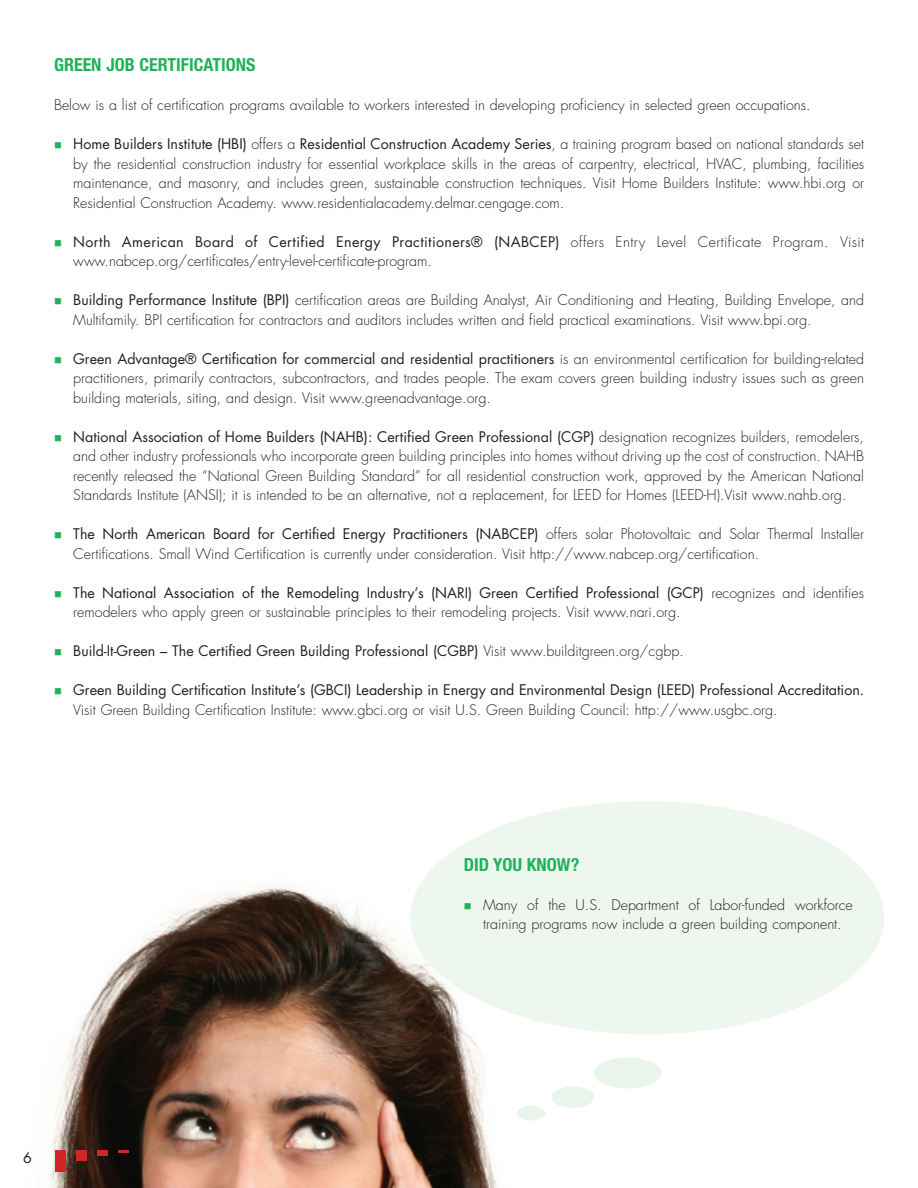
<style>
.page{position:relative;width:918px;height:1188px;background:#fff}
.page>*{position:absolute;margin:0;border:0;box-sizing:border-box;transform-origin:0 0}
.t1{font:700 condensed 18px "Helvetica Neue";color:#21b259}
.t2{font:300 14.25px/19.5px "Futura";color:#231f20}
.t3{font:14.25px/19.5px "Futura";color:#231f20}
.s1{color:#21b259}
.s2{font-weight:400}
.s3{font-weight:300}
</style>
<div class="page">
<img style="left:49px;top:885px;width:638px;height:303px">
<div style="left:55px;top:1150px;width:11px;height:21px;background:#d12527"></div>
<div style="left:76px;top:1150px;width:11px;height:11px;background:#d12527"></div>
<div style="left:98px;top:1150px;width:10px;height:6px;background:#d12527"></div>
<svg style="left:118px;top:1150px;width:11px;height:3px"></svg>
<div style="left:410px;top:801px;width:474px;height:233px;background:#edf7ee;border-radius:50%"></div>
<div style="left:594px;top:1058px;width:68px;height:30px;background:#e9f5ea;border-radius:50%"></div>
<div style="left:551px;top:1087px;width:43px;height:21px;background:#e9f5ea;border-radius:50%"></div>
<div style="left:517px;top:1106px;width:28px;height:14px;background:#e9f5ea;border-radius:50%"></div>
<p class="t1" style="left:54px;top:54px;width:203px">GREEN JOB CERTIFICATIONS</p>
<p class="t2" style="left:54px;top:97px;width:758px">Below is a list of certification programs available to workers interested in developing proficiency in selected green occupations.</p>
<p class="t2" style="left:73px;top:136px;width:792px;text-align:justify;text-indent:-19px"><span class="s1">■</span> <span class="s2">Home Builders Institute (HBI)</span> offers a <span class="s2">Residential Construction Academy Series</span>, a training program based on national standards set by the residential construction industry for essential workplace skills in the areas of carpentry, electrical, HVAC, plumbing, facilities maintenance, and masonry, and includes green, sustainable construction techniques. Visit Home Builders Institute: www.hbi.org or Residential Construction Academy. www.residentialacademy.delmar.cengage.com.</p>
<p class="t2" style="left:73px;top:233px;width:792px;text-indent:-19px"><span class="s1">■</span> <span class="s2">North American Board of Certified Energy Practitioners® (NABCEP)</span> offers Entry Level Certificate Program. Visit www.nabcep.org/certificates/entry-level-certificate-program.</p>
<p class="t2" style="left:73px;top:292px;width:792px;text-indent:-19px"><span class="s1">■</span> <span class="s2">Building Performance Institute (BPI)</span> certification areas are Building Analyst, Air Conditioning and Heating, Building Envelope, and<br>Multifamily. BPI certification for contractors and auditors includes written and field practical examinations. Visit www.bpi.org.</p>
<p class="t2" style="left:73px;top:350px;width:792px;text-align:justify;text-indent:-19px"><span class="s1">■</span> <span class="s2">Green Advantage® Certification for commercial and residential practitioners</span> is an environmental certification for building-related practitioners, primarily contractors, subcontractors, and trades people. The exam covers green building industry issues such as green building materials, siting, and design. Visit www.greenadvantage.org.</p>
<p class="t2" style="left:73px;top:428px;width:792px;text-align:justify;text-indent:-19px"><span class="s1">■</span> <span class="s2">National Association of Home Builders (NAHB): Certified Green Professional (CGP)</span> designation recognizes builders, remodelers, and other industry professionals who incorporate green building principles into homes without driving up the cost of construction. NAHB recently released the “National Green Building Standard” for all residential construction work, approved by the American National Standards Institute (ANSI); it is intended to be an alternative, not a replacement, for LEED for Homes (LEED-H).Visit www.nahb.org.</p>
<p class="t2" style="left:73px;top:526px;width:792px;text-indent:-19px"><span class="s1">■</span> <span class="s2">The North American Board for Certified Energy Practitioners (NABCEP)</span> offers solar Photovoltaic and Solar Thermal Installer<br>Certifications. Small Wind Certification is currently under consideration. Visit http://www.nabcep.org/certification.</p>
<p class="t2" style="left:73px;top:584px;width:792px;text-indent:-19px"><span class="s1">■</span> <span class="s2">The National Association of the Remodeling Industry’s (NARI) Green Certified Professional (GCP)</span> recognizes and identifies remodelers who apply green or sustainable principles to their remodeling projects. Visit www.nari.org.</p>
<p class="t3" style="left:54px;top:643px;width:631px"><span class="s1">■</span> Build-It-Green – The Certified Green Building Professional (CGBP) <span class="s3">Visit www.builditgreen.org/cgbp.</span></p>
<p class="t3" style="left:73px;top:682px;width:792px;text-indent:-19px"><span class="s1">■</span> Green Building Certification Institute’s (GBCI) Leadership in Energy and Environmental Design (LEED) Professional Accreditation.<br><span class="s3">Visit Green Building Certification Institute: www.gbci.org or visit U.S. Green Building Council: http://www.usgbc.org.</span></p>
<p class="t1" style="left:464px;top:854px;width:117px">DID YOU KNOW?</p>
<p class="t2" style="left:464px;top:896px;width:391px;text-align:center"><span class="s1">■</span> Many of the U.S. Department of Labor-funded workforce training programs now include a green building component.</p>
<p class="t3" style="left:23px;top:1149px;width:10px">6</p>
</div>
